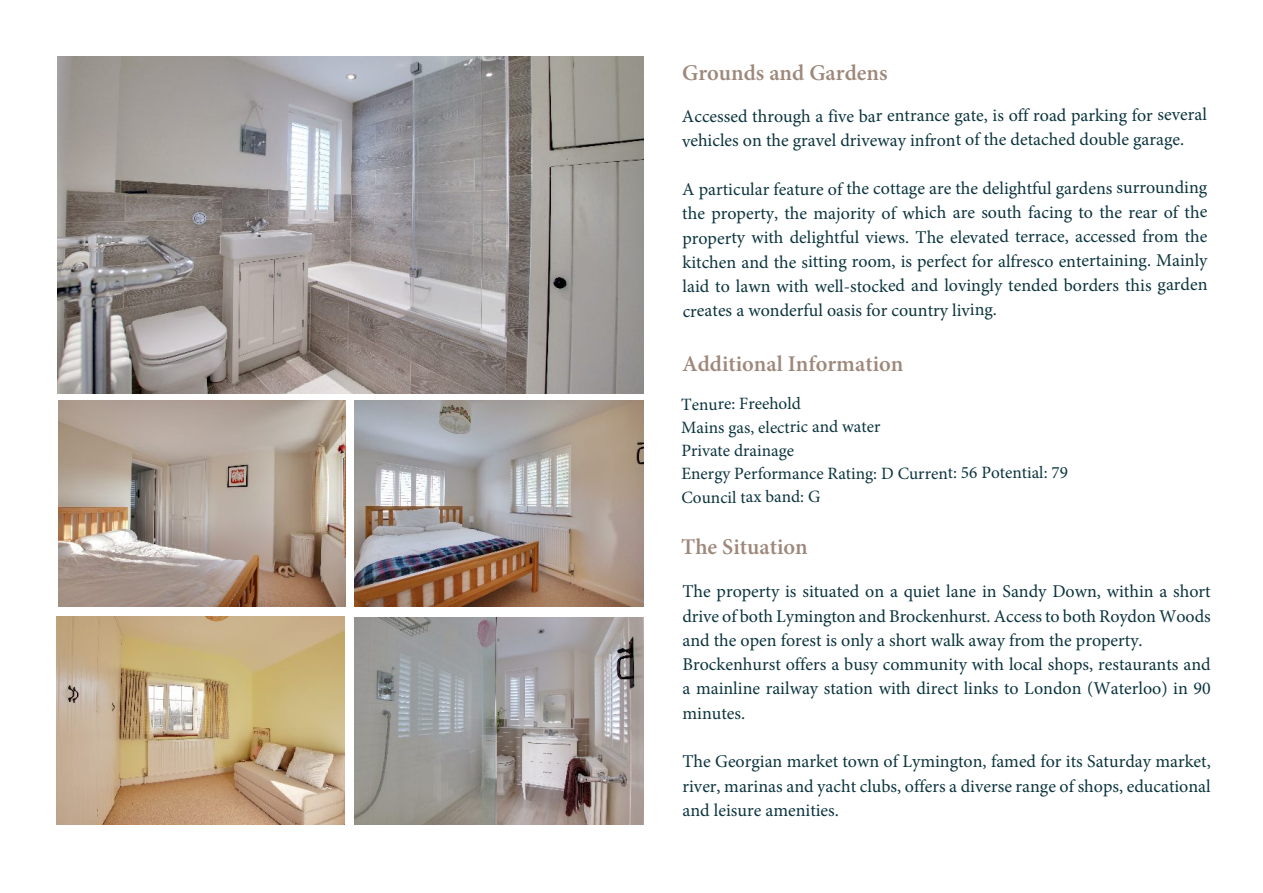
<style>
.page{position:relative;width:1263px;height:893px;background:#fff}
.page>*{position:absolute;margin:0;border:0;box-sizing:border-box;transform-origin:0 0}
.t1{font:600 22.5px "Minion Pro";color:#9e887b}
.t2{font:18px/24.3px "Minion Pro";color:#0b343e}
.t3{font:17.25px/23.2px "Minion Pro";letter-spacing:-.005em;color:#0b343e}
</style>
<div class="page">
<img style="left:57px;top:57px;width:586px;height:337px">
<img style="left:354px;top:401px;width:289px;height:206px">
<img style="left:58px;top:401px;width:287px;height:205px">
<img style="left:57px;top:616px;width:288px;height:208px">
<img style="left:354px;top:618px;width:289px;height:206px">
<p class="t1" style="left:682px;top:64px;width:207px">Grounds and Gardens</p>
<p class="t2" style="left:682px;top:105px;width:527px">Accessed through a five bar entrance gate, is off road parking for several vehicles on the gravel driveway infront of the detached double garage.</p>
<p class="t2" style="left:682px;top:178px;width:527px;text-align:justify">A particular feature of the cottage are the delightful gardens surrounding the property, the majority of which are south facing to the rear of the property with delightful views. The elevated terrace, accessed from the kitchen and the sitting room, is perfect for alfresco entertaining. Mainly laid to lawn with well-stocked and lovingly tended borders this garden creates a wonderful oasis for country living.</p>
<p class="t1" style="left:682px;top:354px;width:223px">Additional Information</p>
<p class="t3" style="left:681px;top:394px;width:388px">Tenure: Freehold<br>Mains gas, electric and water<br>Private drainage<br>Energy Performance Rating: D Current: 56 Potential: 79<br>Council tax band: G</p>
<p class="t1" style="left:681px;top:538px;width:128px">The Situation</p>
<p class="t2" style="left:682px;top:581px;width:530px">The property is situated on a quiet lane in Sandy Down, within a short drive of both Lymington and Brockenhurst. Access to both Roydon Woods and the open forest is only a short walk away from the property.<br>Brockenhurst offers a busy community with local shops, restaurants and a mainline railway station with direct links to London (Waterloo) in 90 minutes.</p>
<p class="t2" style="left:682px;top:751px;width:530px;text-align:justify">The Georgian market town of Lymington, famed for its Saturday market, river, marinas and yacht clubs, offers a diverse range of shops, educational and leisure amenities.</p>
</div>
